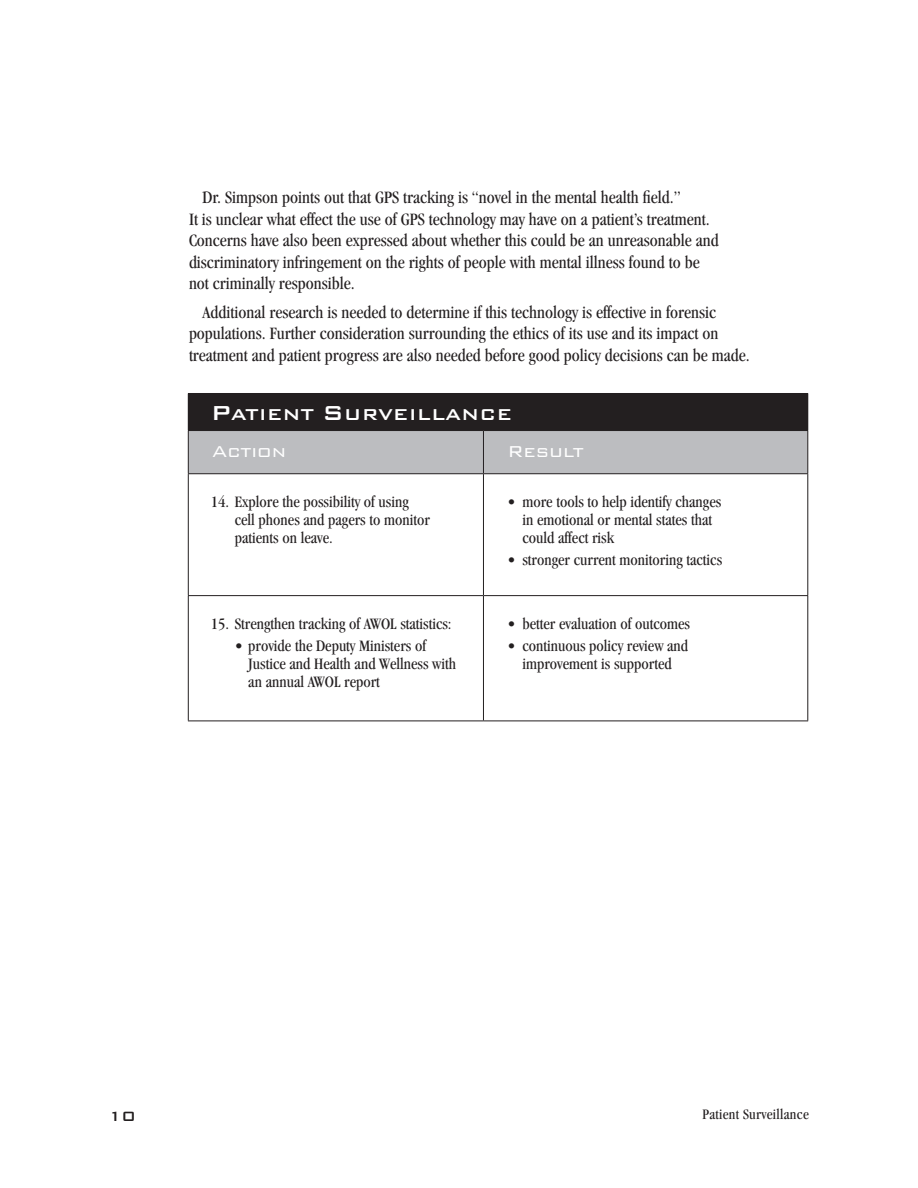
<style>
.page{position:relative;width:918px;height:1188px;background:#fff}
.page>*{position:absolute;margin:0;border:0;box-sizing:border-box;transform-origin:0 0}
.t1{font:500 21px/37.2px "Bank Gothic BT";color:#fff}
.t2{font:300 21px "Bank Gothic BT";color:#fff}
.t3{font:condensed 18px/21.6px "Garamond";color:#231f20}
.t4{font:500 18px "Bank Gothic BT";color:#231f20}
.t5{font:condensed 16.5px/18px "Garamond";color:#231f20}
.t6{font:condensed 15px "Garamond";letter-spacing:.02em;color:#231f20}
.s1{font-size:27px}
.s2{font-weight:300}
</style>
<div class="page">
<div style="left:188px;top:393px;width:620px;height:38px;background:#231f20"></div>
<div style="left:189px;top:431px;width:618px;height:42px;background:#bcbdc0"></div>
<hr style="left:188px;top:474px;width:1px;height:121px;background:#231f20">
<hr style="left:483px;top:474px;width:1px;height:121px;background:#231f20">
<hr style="left:807px;top:474px;width:1px;height:121px;background:#231f20">
<hr style="left:188px;top:595px;width:295px;height:1px;background:#231f20">
<hr style="left:188px;top:596px;width:1px;height:125px;background:#231f20">
<hr style="left:483px;top:595px;width:325px;height:1px;background:#231f20">
<hr style="left:483px;top:596px;width:1px;height:125px;background:#231f20">
<hr style="left:807px;top:596px;width:1px;height:125px;background:#231f20">
<hr style="left:188px;top:721px;width:295px;height:1px;background:#231f20">
<hr style="left:483px;top:721px;width:325px;height:1px;background:#231f20">
<hr style="left:188px;top:431px;width:1px;height:42px;background:#231f20">
<hr style="left:483px;top:431px;width:1px;height:42px;background:#231f20">
<hr style="left:807px;top:431px;width:1px;height:42px;background:#231f20">
<hr style="left:188px;top:473px;width:295px;height:1px;background:#231f20">
<hr style="left:483px;top:473px;width:325px;height:1px;background:#231f20">
<p class="t3" style="left:189px;top:186px;width:531px;text-indent:14px">Dr. Simpson points out that GPS tracking is “novel in the mental health field.”<br>It is unclear what effect the use of GPS technology may have on a patient’s treatment.<br>Concerns have also been expressed about whether this could be an unreasonable and discriminatory infringement on the rights of people with mental illness found to be not criminally responsible.</p>
<p class="t3" style="left:189px;top:301px;width:562px;text-indent:14px">Additional research is needed to determine if this technology is effective in forensic populations. Further consideration surrounding the ethics of its use and its impact on treatment and patient progress are also needed before good policy decisions can be made.</p>
<p class="t1" style="left:211px;top:396px;width:303px"><span class="s1">P</span>ATIENT <span class="s1">S</span>URVEILLANCE<br><span class="s2">Action</span></p>
<p class="t2" style="left:507px;top:441px;width:78px">Result</p>
<p class="t5" style="left:235px;top:492px;width:197px;text-indent:-24px">14. Explore the possibility of using cell phones and pagers to monitor patients on leave.</p>
<p class="t5" style="left:522px;top:492px;width:200px;text-indent:-15px">• more tools to help identify changes in emotional or mental states that could affect risk</p>
<p class="t5" style="left:507px;top:551px;width:216px">• stronger current monitoring tactics</p>
<p class="t5" style="left:211px;top:614px;width:242px">15. Strengthen tracking of AWOL statistics:</p>
<p class="t5" style="left:248px;top:637px;width:209px;text-indent:-13px">• provide the Deputy Ministers of<br>Justice and Health and Wellness with an annual AWOL report</p>
<p class="t5" style="left:507px;top:614px;width:184px">• better evaluation of outcomes</p>
<p class="t5" style="left:507px;top:637px;width:182px;text-align:center">• continuous policy review and improvement is supported</p>
<p class="t4" style="left:108px;top:1106px;width:29px">10</p>
<p class="t6" style="left:702px;top:1106px;width:108px">Patient Surveillance</p>
</div>
